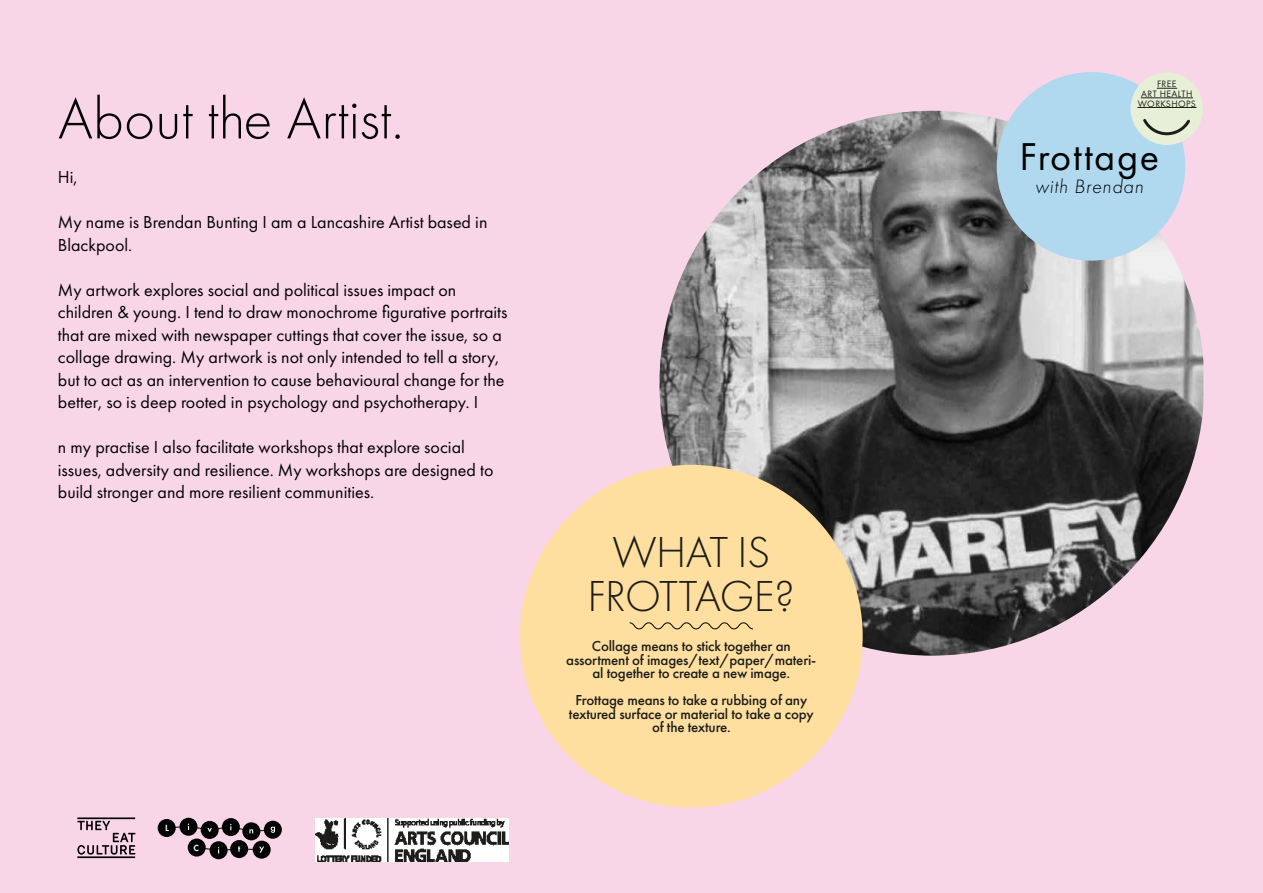
<style>
.page{position:relative;width:1263px;height:893px;background:#f8d5e7}
.page>*{position:absolute;margin:0;border:0;box-sizing:border-box;transform-origin:0 0}
.t1{font:300 60px "Futura PT";color:#010101}
.t2{font:300 45px/43.5px "Futura PT";letter-spacing:-.01em;color:#1d1d1b;text-align:center}
.t3{font:40.2px "Futura PT";letter-spacing:.04em;color:#010101}
.t4{font:italic 300 20.1px "Futura PT";letter-spacing:.04em;color:#010101}
.t5{font:18px/22.5px "Futura PT";color:#010101}
.t6{font:500 15px/13.5px "Futura PT";letter-spacing:-.01em;color:#1d1d1b;text-align:center}
.t7{font:9.6px/9.6px "Futura PT";letter-spacing:.04em;color:#1e1e1c;text-align:center}
.t8{font:600 9.15px "Futura PT";color:#fff}
</style>
<div class="page">
<img style="left:659px;top:111px;width:545px;height:545px;border-radius:272px">
<div style="left:520px;top:465px;width:343px;height:342px;background:#ffdf9f;border-radius:50%"></div>
<div style="left:997px;top:72px;width:188px;height:189px;background:#b0d9ef;border-radius:50%"></div>
<div style="left:1130px;top:72px;width:73px;height:73px;background:#e7f0d7;border-radius:50%"></div>
<svg style="left:1140px;top:119px;width:50px;height:18px"></svg>
<svg style="left:1157px;top:88px;width:20px;height:1px"></svg>
<hr style="left:1141px;top:98px;width:52px;height:1px;background:#1e1e1c">
<hr style="left:1138px;top:107px;width:58px;height:1px;background:#1e1e1c">
<svg style="left:629px;top:622px;width:124px;height:8px"></svg>
<div style="left:158px;top:819px;width:18px;height:18px;background:#010101;border-radius:50%"></div>
<div style="left:179px;top:818px;width:18px;height:18px;background:#010101;border-radius:50%"></div>
<div style="left:222px;top:818px;width:18px;height:18px;background:#010101;border-radius:50%"></div>
<div style="left:242px;top:822px;width:18px;height:18px;background:#010101;border-radius:50%"></div>
<div style="left:264px;top:821px;width:18px;height:18px;background:#010101;border-radius:50%"></div>
<div style="left:201px;top:821px;width:18px;height:18px;background:#010101;border-radius:50%"></div>
<svg style="left:174px;top:824px;width:101px;height:9px"></svg>
<div style="left:188px;top:838px;width:18px;height:18px;background:#010101;border-radius:50%"></div>
<div style="left:210px;top:841px;width:18px;height:18px;background:#010101;border-radius:50%"></div>
<div style="left:230px;top:840px;width:18px;height:18px;background:#010101;border-radius:50%"></div>
<div style="left:253px;top:841px;width:18px;height:18px;background:#010101;border-radius:50%"></div>
<svg style="left:204px;top:846px;width:60px;height:7px"></svg>
<svg style="left:77px;top:821px;width:58px;height:34px"></svg>
<hr style="left:77px;top:817px;width:58px;height:2px;background:#010101">
<hr style="left:77px;top:856px;width:58px;height:2px;background:#010101">
<img style="left:316px;top:819px;width:193px;height:42px">
<h1 class="t1" style="left:58px;top:84px;width:347px">About the Artist.</h1>
<p class="t5" style="left:58px;top:166px;width:21px">Hi,</p>
<p class="t5" style="left:58px;top:211px;width:431px">My name is Brendan Bunting I am a Lancashire Artist based in<br>Blackpool.</p>
<p class="t5" style="left:58px;top:279px;width:451px">My artwork explores social and political issues impact on children &amp; young. I tend to draw monochrome figurative portraits that are mixed with newspaper cuttings that cover the issue, so a collage drawing. My artwork is not only intended to tell a story, but to act as an intervention to cause behavioural change for the better, so is deep rooted in psychology and psychotherapy. I</p>
<p class="t5" style="left:58px;top:436px;width:437px">n my practise I also facilitate workshops that explore social issues, adversity and resilience. My workshops are designed to build stronger and more resilient communities.</p>
<p class="t8" style="left:165px;top:822px;width:5px">L</p>
<p class="t8" style="left:194px;top:842px;width:7px">C</p>
<h2 class="t2" style="left:587px;top:531px;width:209px">WHAT IS<br>FROTTAGE?</h2>
<p class="t6" style="left:566px;top:639px;width:252px">Collage means to stick together an assortment of images/text/paper/materi&shy;al together to create a new image.</p>
<p class="t6" style="left:569px;top:693px;width:246px">Frottage means to take a rubbing of any textured surface or material to take a copy of the texture.</p>
<p class="t7" style="left:1138px;top:79px;width:60px">FREE<br>ART HEALTH<br>WORKSHOPS</p>
<h3 class="t3" style="left:1019px;top:132px;width:141px">Frottage</h3>
<p class="t4" style="left:1035px;top:174px;width:110px">with Brendan</p>
</div>
